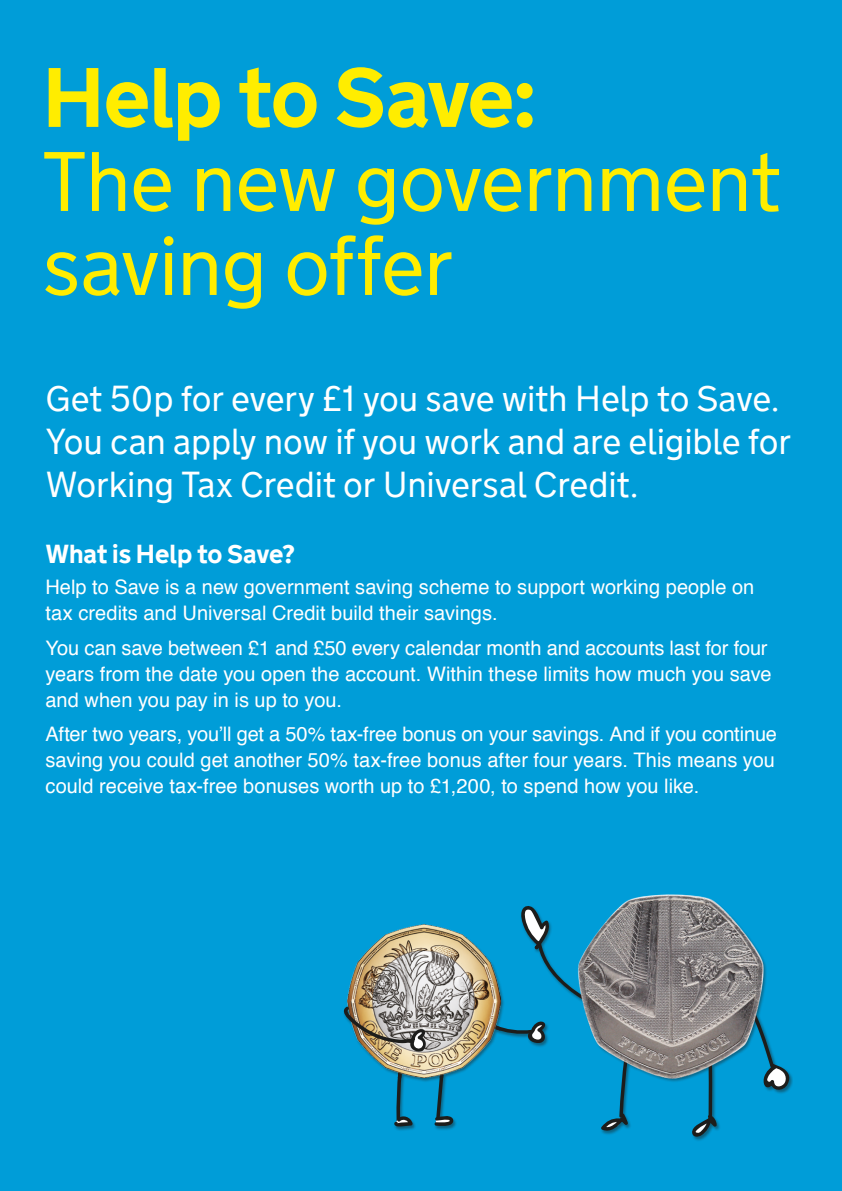
<style>
.page{position:relative;width:842px;height:1191px;background:#009dd8}
.page>*{position:absolute;margin:0;border:0;box-sizing:border-box;transform-origin:0 0}
.t1{font:300 84px/84px "GDS Transport";letter-spacing:-.015em;color:#ffed00}
.t2{font:700 84px "GDS Transport";letter-spacing:-.015em;color:#ffed00}
.t3{font:300 36px/43.2px "GDS Transport";letter-spacing:-.005em;color:#fff}
.t4{font:700 26px "GDS Transport";letter-spacing:-.005em;color:#fff}
.t5{font:20px/26px "Helvetica";letter-spacing:.005em;color:#fff}
</style>
<div class="page">
<svg style="left:394px;top:1077px;width:19px;height:49px"></svg>
<svg style="left:434px;top:1077px;width:20px;height:49px"></svg>
<img style="left:347px;top:924px;width:145px;height:153px">
<svg style="left:767px;top:1066px;width:24px;height:26px"></svg>
<svg style="left:460px;top:906px;width:101px;height:138px"></svg>
<svg style="left:601px;top:1090px;width:27px;height:43px"></svg>
<svg style="left:708px;top:1048px;width:4px;height:69px"></svg>
<svg style="left:692px;top:1114px;width:25px;height:23px"></svg>
<img style="left:561px;top:894px;width:217px;height:196px">
<img style="left:343px;top:1005px;width:85px;height:48px">
<h1 class="t2" style="left:43px;top:46px;width:497px">Help to Save:</h1>
<h1 class="t1" style="left:43px;top:138px;width:740px">The new government saving offer</h1>
<h2 class="t3" style="left:45px;top:376px;width:747px">Get 50p for every £1 you save with Help to Save.<br>You can apply now if you work and are eligible for<br>Working Tax Credit or Universal Credit.</h2>
<h3 class="t4" style="left:45px;top:537px;width:251px">What is Help to Save?</h3>
<p class="t5" style="left:45px;top:575px;width:710px">Help to Save is a new government saving scheme to support working people on tax credits and Universal Credit build their savings.</p>
<p class="t5" style="left:45px;top:635px;width:728px">You can save between £1 and £50 every calendar month and accounts last for four years from the date you open the account. Within these limits how much you save and when you pay in is up to you.</p>
<p class="t5" style="left:45px;top:722px;width:733px;text-align:justify">After two years, you’ll get a 50% tax-free bonus on your savings. And if you continue saving you could get another 50% tax-free bonus after four years. This means you could receive tax-free bonuses worth up to £1,200, to spend how you like.</p>
</div>
